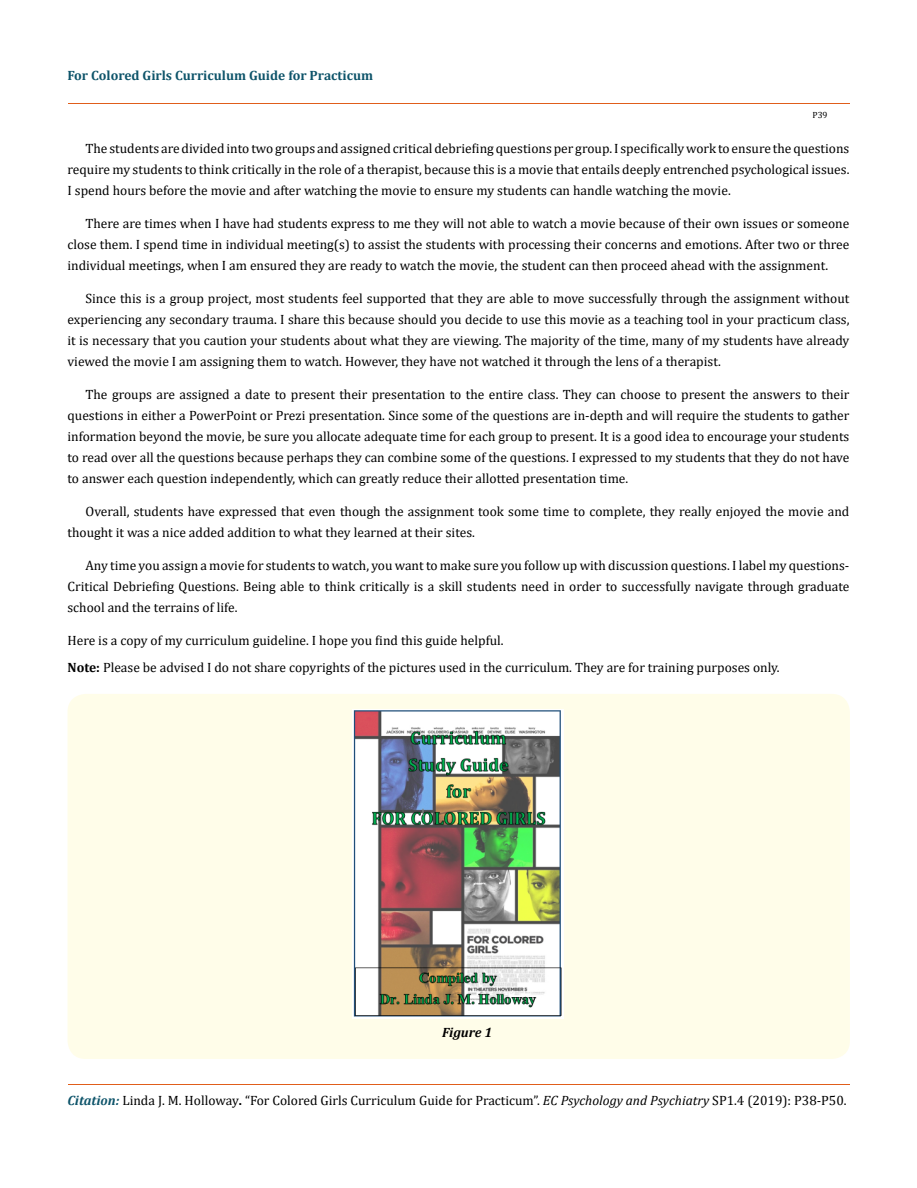
<style>
.page{position:relative;width:917px;height:1188px;background:#fff}
.page>*{position:absolute;margin:0;border:0;box-sizing:border-box;transform-origin:0 0}
.t1{font:13.5px/21px "Cambria";color:#000;text-align:justify}
.t2{font:700 13.5px "Cambria";color:#0e546a}
.t3{font:italic 700 13.5px "Cambria";color:#000}
.t4{font:9px "Cambria";color:#000}
.s1{font-weight:700}
.s2{font-weight:700;font-style:italic;color:#0e546a}
.s3{font-style:italic}
</style>
<div class="page">
<hr style="left:68px;top:1084px;width:781px;height:1px;background:#e05d1a">
<hr style="left:68px;top:103px;width:781px;height:1px;background:#e05d1a">
<div style="left:67px;top:694px;width:782px;height:365px;background:#fffde9;border-radius:18px"></div>
<img style="left:353px;top:709px;width:210px;height:310px">
<p class="t2" style="left:67px;top:66px;width:307px">For Colored Girls Curriculum Guide for Practicum</p>
<p class="t4" style="left:812px;top:109px;width:17px">P39</p>
<p class="t1" style="left:67px;top:138px;width:783px;text-indent:18px">The students are divided into two groups and assigned critical debriefing questions per group. I specifically work to ensure the questions require my students to think critically in the role of a therapist, because this is a movie that entails deeply entrenched psychological issues.<br>I spend hours before the movie and after watching the movie to ensure my students can handle watching the movie.</p>
<p class="t1" style="left:67px;top:213px;width:783px;text-indent:18px">There are times when I have had students express to me they will not able to watch a movie because of their own issues or someone close them. I spend time in individual meeting(s) to assist the students with processing their concerns and emotions. After two or three individual meetings, when I am ensured they are ready to watch the movie, the student can then proceed ahead with the assignment.</p>
<p class="t1" style="left:67px;top:288px;width:783px;text-indent:18px">Since this is a group project, most students feel supported that they are able to move successfully through the assignment without experiencing any secondary trauma. I share this because should you decide to use this movie as a teaching tool in your practicum class, it is necessary that you caution your students about what they are viewing. The majority of the time, many of my students have already viewed the movie I am assigning them to watch. However, they have not watched it through the lens of a therapist.</p>
<p class="t1" style="left:67px;top:384px;width:783px;text-indent:18px">The groups are assigned a date to present their presentation to the entire class. They can choose to present the answers to their questions in either a PowerPoint or Prezi presentation. Since some of the questions are in-depth and will require the students to gather information beyond the movie, be sure you allocate adequate time for each group to present. It is a good idea to encourage your students to read over all the questions because perhaps they can combine some of the questions. I expressed to my students that they do not have to answer each question independently, which can greatly reduce their allotted presentation time.</p>
<p class="t1" style="left:67px;top:501px;width:783px;text-indent:18px">Overall, students have expressed that even though the assignment took some time to complete, they really enjoyed the movie and thought it was a nice added addition to what they learned at their sites.</p>
<p class="t1" style="left:67px;top:555px;width:783px;text-indent:18px">Any time you assign a movie for students to watch, you want to make sure you follow up with discussion questions. I label my questions-Critical Debriefing Questions. Being able to think critically is a skill students need in order to successfully navigate through graduate school and the terrains of life.</p>
<p class="t1" style="left:67px;top:627px;width:713px;line-height:27px">Here is a copy of my curriculum guideline. I hope you find this guide helpful.<br><span class="s1">Note:</span> Please be advised I do not share copyrights of the pictures used in the curriculum. They are for training purposes only.</p>
<p class="t3" style="left:442px;top:1023px;width:52px">Figure 1</p>
<p class="t1" style="left:68px;top:1090px;width:780px"><span class="s2">Citation:</span> Linda J. M. Holloway<span class="s1">.</span> “For Colored Girls Curriculum Guide for Practicum”. <span class="s3">EC Psychology and Psychiatry</span> SP1.4 (2019): P38-P50.</p>
</div>
